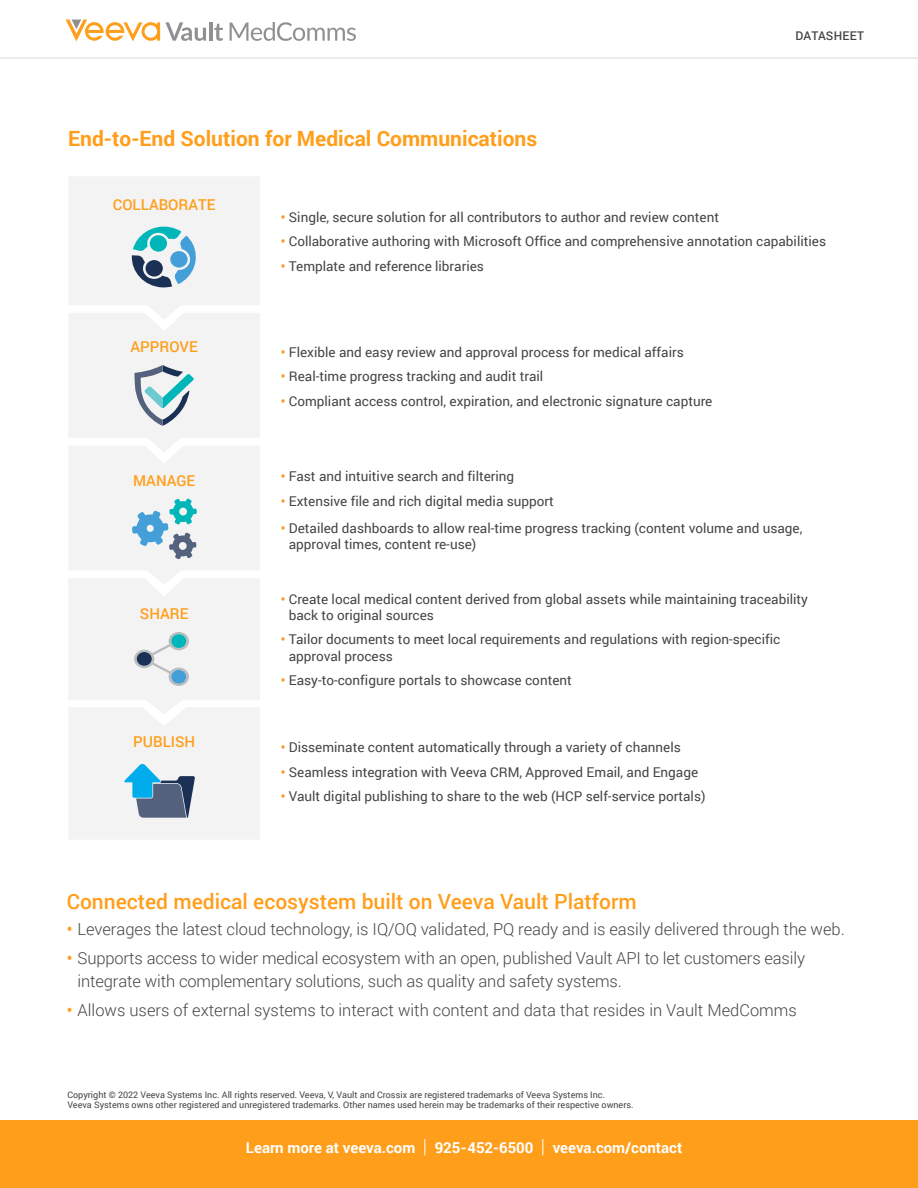
<style>
.page{position:relative;width:918px;height:1188px;background:#fff}
.page>*{position:absolute;margin:0;border:0;box-sizing:border-box;transform-origin:0 0}
.t1{font:500 21px "Roboto";color:#ff9e1a}
.t2{font:700 21px "Roboto";color:#ff9e1a}
.t3{font:300 16.5px/22.5px "Roboto";letter-spacing:-.01em;color:#454545}
.t4{font:700 15px "Roboto";color:#fff}
.t5{font:500 15px "Roboto";color:#ff9e1a}
.t6{font:13.5px/16.5px "Roboto";color:#454545}
.t7{font:500 12px "Roboto";letter-spacing:.02em;color:#444}
.t8{font:9px/10.5px "Roboto";color:#454545}
.s1{font-weight:500;color:#f8991d}
.s2{font-weight:500;color:#ff9e1a}
.s3{font-weight:300;font-size:19.5px}
</style>
<div class="page">
<hr style="left:0;top:58px;width:918px;height:1px;background:#d9d9d9">
<hr style="left:209px;top:22px;width:3px;height:19px;background:#909093">
<svg style="left:214px;top:24px;width:9px;height:17px"></svg>
<svg style="left:230px;top:22px;width:126px;height:19px"></svg>
<svg style="left:66px;top:20px;width:140px;height:21px"></svg>
<svg style="left:69px;top:177px;width:191px;height:662px"></svg>
<div style="left:0;top:1120px;width:918px;height:68px;background:#ff9e1a"></div>
<h1 class="t2" style="left:68px;top:124px;width:471px">End-to-End Solution for Medical Communications</h1>
<p class="t7" style="left:795px;top:27px;width:70px">DATASHEET</p>
<p class="t5" style="left:113px;top:194px;width:104px">COLLABORATE</p>
<p class="t5" style="left:131px;top:336px;width:69px">APPROVE</p>
<p class="t5" style="left:133px;top:470px;width:63px">MANAGE</p>
<p class="t5" style="left:140px;top:603px;width:50px">SHARE</p>
<p class="t5" style="left:133px;top:731px;width:64px">PUBLISH</p>
<p class="t6" style="left:281px;top:208px;width:440px"><span class="s1">•</span> Single, secure solution for all contributors to author and review content</p>
<p class="t6" style="left:281px;top:233px;width:547px"><span class="s1">•</span> Collaborative authoring with Microsoft Office and comprehensive annotation capabilities</p>
<p class="t6" style="left:281px;top:257px;width:205px"><span class="s1">•</span> Template and reference libraries</p>
<p class="t6" style="left:281px;top:343px;width:404px"><span class="s1">•</span> Flexible and easy review and approval process for medical affairs</p>
<p class="t6" style="left:281px;top:368px;width:264px"><span class="s1">•</span> Real-time progress tracking and audit trail</p>
<p class="t6" style="left:281px;top:392px;width:433px"><span class="s1">•</span> Compliant access control, expiration, and electronic signature capture</p>
<p class="t6" style="left:281px;top:468px;width:235px"><span class="s1">•</span> Fast and intuitive search and filtering</p>
<p class="t6" style="left:281px;top:492px;width:275px"><span class="s1">•</span> Extensive file and rich digital media support</p>
<p class="t6" style="left:289px;top:519px;width:515px;text-indent:-8px"><span class="s1">•</span> Detailed dashboards to allow real-time progress tracking (content volume and usage, approval times, content re-use)</p>
<p class="t6" style="left:289px;top:590px;width:521px;text-indent:-8px"><span class="s1">•</span> Create local medical content derived from global assets while maintaining traceability back to original sources</p>
<p class="t6" style="left:289px;top:631px;width:493px;text-indent:-8px"><span class="s1">•</span> Tailor documents to meet local requirements and regulations with region-specific approval process</p>
<p class="t6" style="left:281px;top:672px;width:293px"><span class="s1">•</span> Easy-to-configure portals to showcase content</p>
<p class="t6" style="left:281px;top:739px;width:402px"><span class="s1">•</span> Disseminate content automatically through a variety of channels</p>
<p class="t6" style="left:281px;top:763px;width:419px"><span class="s1">•</span> Seamless integration with Veeva CRM, Approved Email, and Engage</p>
<p class="t6" style="left:281px;top:787px;width:426px"><span class="s1">•</span> Vault digital publishing to share to the web (HCP self-service portals)</p>
<h1 class="t1" style="left:67px;top:886px;width:571px">Connected medical ecosystem built on Veeva Vault Platform</h1>
<p class="t3" style="left:67px;top:917px;width:779px"><span class="s2">•</span> Leverages the latest cloud technology, is IQ/OQ validated, PQ ready and is easily delivered through the web.</p>
<p class="t3" style="left:78px;top:946px;width:729px;text-indent:-11px"><span class="s2">•</span> Supports access to wider medical ecosystem with an open, published Vault API to let customers easily integrate with complementary solutions, such as quality and safety systems.</p>
<p class="t3" style="left:67px;top:998px;width:732px"><span class="s2">•</span> Allows users of external systems to interact with content and data that resides in Vault MedComms</p>
<p class="t8" style="left:68px;top:1089px;width:568px">Copyright © 2022 Veeva Systems Inc. All rights reserved. Veeva, V, Vault and Crossix are registered trademarks of Veeva Systems Inc.<br>Veeva Systems owns other registered and unregistered trademarks. Other names used herein may be trademarks of their respective owners.</p>
<p class="t4" style="left:246px;top:1137px;width:438px">Learn more at veeva.com <span class="s3">|</span> 925-452-6500 <span class="s3">|</span> veeva.com/contact</p>
</div>
